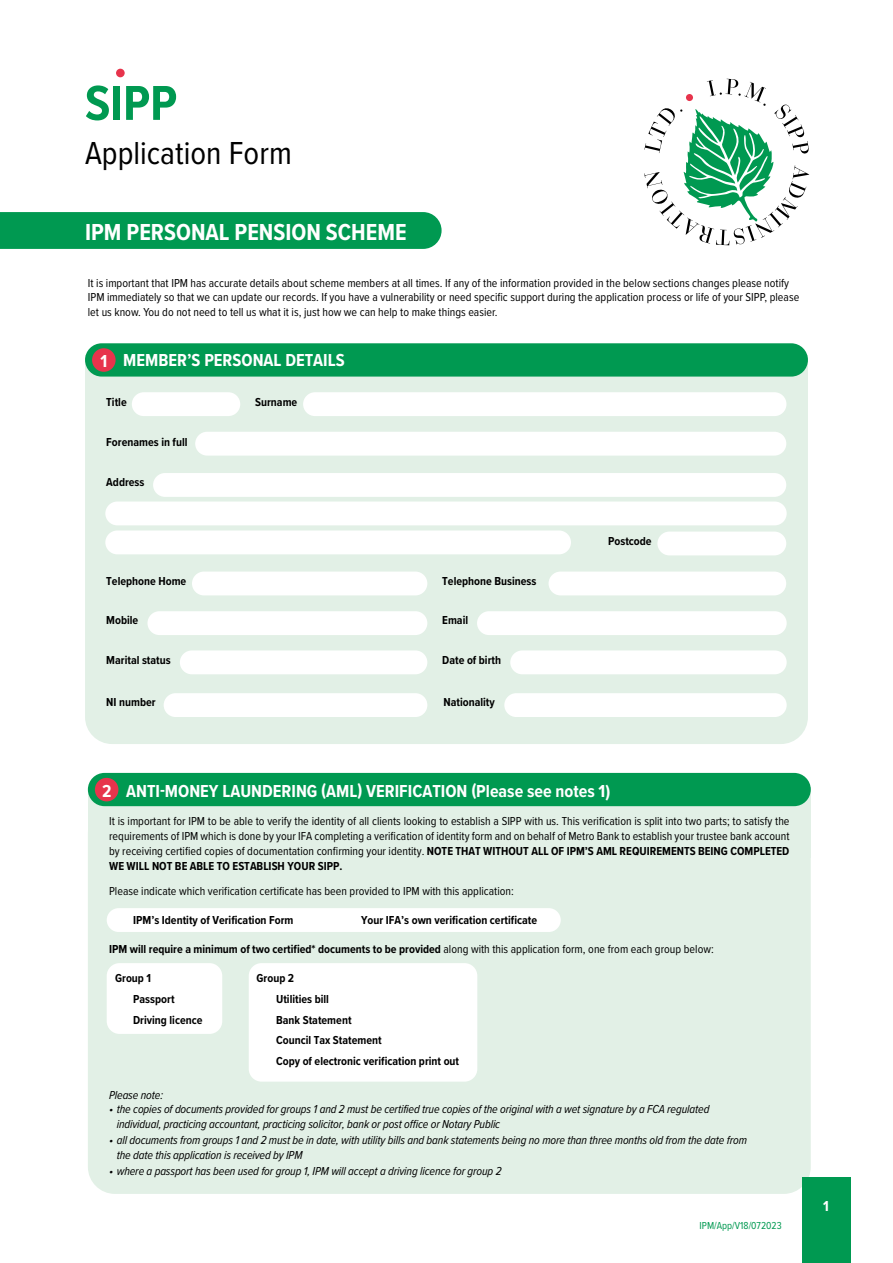
<style>
.page{position:relative;width:893px;height:1263px;background:#fff}
.page>*{position:absolute;margin:0;border:0;box-sizing:border-box;transform-origin:0 0}
.t1{font:700 50.7px "Proxima Nova Cond";color:#009951}
.t2{font:33px "Proxima Nova Cond";color:#000}
.t3{font:700 24px "Proxima Nova Cond";color:#fff}
.t4{font:700 18px "Proxima Nova Cond";color:#fff}
.t5{font:700 15px "Proxima Nova Cond";color:#fff}
.t6{font:12px/15px "Proxima Nova Cond";color:#000;text-align:justify}
.t7{font:italic 12px/14.4px "Proxima Nova Cond";letter-spacing:-.01em;color:#000}
.t8{font:700 12px/20.7px "Proxima Nova Cond";color:#000}
.t9{font:10.5px "Proxima Nova Cond";color:#009951}
.s1{font-weight:700}
.s2{font-weight:400}
</style>
<div class="page">
<div style="left:88px;top:806px;width:723px;height:388px;background:#e2f0e6;border-radius:27px"></div>
<div style="left:88px;top:787px;width:723px;height:71px;background:#e2f0e6"></div>
<div style="left:88px;top:773px;width:723px;height:33px;background:#009951;border-radius:17px"></div>
<div style="left:95px;top:778px;width:23px;height:23px;background:#e7344c;border-radius:50%"></div>
<div style="left:107px;top:908px;width:454px;height:24px;background:#fff;border-radius:12px"></div>
<div style="left:107px;top:963px;width:115px;height:71px;background:#fff;border-radius:13px"></div>
<div style="left:249px;top:963px;width:228px;height:119px;background:#fff;border-radius:13px"></div>
<svg style="left:644px;top:79px;width:165px;height:166px"></svg>
<div style="left:116px;top:69px;width:9px;height:8px;background:#e7344c;border-radius:50%"></div>
<div style="left:0;top:212px;width:442px;height:37px;background:#009951"></div>
<div style="left:85px;top:376px;width:723px;height:368px;background:#e2f0e6;border-radius:27px"></div>
<div style="left:85px;top:356px;width:723px;height:77px;background:#e2f0e6"></div>
<div style="left:85px;top:343px;width:723px;height:34px;background:#009951;border-radius:17px"></div>
<div style="left:195px;top:432px;width:591px;height:24px;background:#fff;border-radius:12px"></div>
<div style="left:153px;top:473px;width:633px;height:24px;background:#fff;border-radius:12px"></div>
<div style="left:105px;top:501px;width:682px;height:24px;background:#fff;border-radius:12px"></div>
<div style="left:105px;top:530px;width:466px;height:24px;background:#fff;border-radius:12px"></div>
<div style="left:192px;top:571px;width:235px;height:24px;background:#fff;border-radius:12px"></div>
<div style="left:657px;top:532px;width:129px;height:23px;background:#fff;border-radius:12px"></div>
<div style="left:92px;top:348px;width:24px;height:24px;background:#e7344c;border-radius:50%"></div>
<div style="left:132px;top:392px;width:108px;height:24px;background:#fff;border-radius:12px"></div>
<div style="left:303px;top:392px;width:483px;height:24px;background:#fff;border-radius:12px"></div>
<div style="left:549px;top:571px;width:237px;height:24px;background:#fff;border-radius:12px"></div>
<div style="left:147px;top:611px;width:280px;height:24px;background:#fff;border-radius:12px"></div>
<div style="left:180px;top:650px;width:247px;height:24px;background:#fff;border-radius:12px"></div>
<div style="left:164px;top:693px;width:263px;height:24px;background:#fff;border-radius:12px"></div>
<div style="left:504px;top:693px;width:283px;height:24px;background:#fff;border-radius:12px"></div>
<div style="left:510px;top:650px;width:277px;height:24px;background:#fff;border-radius:12px"></div>
<div style="left:477px;top:611px;width:310px;height:24px;background:#fff;border-radius:12px"></div>
<div style="left:802px;top:1178px;width:48px;height:85px;background:#009951"></div>
<h1 class="t1" style="left:85px;top:66px;width:94px">SIPP</h1>
<h2 class="t2" style="left:85px;top:129px;width:208px">Application Form</h2>
<h3 class="t3" style="left:85px;top:214px;width:323px">IPM PERSONAL PENSION SCHEME</h3>
<p class="t6" style="left:88px;top:275px;width:713px;line-height:14.4px;text-align:left">It is important that IPM has accurate details about scheme members at all times. If any of the information provided in the below sections changes please notify<br>IPM immediately so that we can update our records. If you have a vulnerability or need specific support during the application process or life of your SIPP, please let us know. You do not need to tell us what it is, just how we can help to make things easier.</p>
<h3 class="t4" style="left:123px;top:347px;width:223px">MEMBER’S PERSONAL DETAILS</h3>
<p class="t8" style="left:106px;top:392px;width:22px">Title</p>
<p class="t8" style="left:255px;top:392px;width:44px">Surname</p>
<p class="t8" style="left:106px;top:432px;width:83px">Forenames in full</p>
<p class="t8" style="left:106px;top:471px;width:40px">Address</p>
<h3 class="t4" style="left:100px;top:348px;width:8px">1</h3>
<p class="t8" style="left:106px;top:570px;width:82px">Telephone Home</p>
<p class="t8" style="left:442px;top:570px;width:96px">Telephone Business</p>
<p class="t8" style="left:106px;top:610px;width:34px">Mobile</p>
<p class="t8" style="left:442px;top:610px;width:27px">Email</p>
<p class="t8" style="left:106px;top:650px;width:66px">Marital status</p>
<p class="t8" style="left:442px;top:650px;width:60px">Date of birth</p>
<p class="t8" style="left:106px;top:691px;width:51px">NI number</p>
<p class="t8" style="left:443px;top:691px;width:53px">Nationality</p>
<p class="t8" style="left:608px;top:530px;width:45px">Postcode</p>
<h3 class="t4" style="left:102px;top:777px;width:510px">2 ANTI-MONEY LAUNDERING (AML) VERIFICATION (Please see notes 1)</h3>
<p class="t6" style="left:109px;top:812px;width:682px">It is important for IPM to be able to verify the identity of all clients looking to establish a SIPP with us. This verification is split into two parts; to satisfy the requirements of IPM which is done by your IFA completing a verification of identity form and on behalf of Metro Bank to establish your trustee bank account by receiving certified copies of documentation confirming your identity. <span class="s1">NOTE THAT WITHOUT ALL OF IPM’S AML REQUIREMENTS BEING COMPLETED WE WILL NOT BE ABLE TO ESTABLISH YOUR SIPP.</span></p>
<p class="t6" style="left:109px;top:882px;width:406px">Please indicate which verification certificate has been provided to IPM with this application:</p>
<p class="t8" style="left:133px;top:909px;width:162px">IPM’s Identity of Verification Form</p>
<p class="t8" style="left:361px;top:909px;width:178px">Your IFA’s own verification certificate</p>
<p class="t8" style="left:109px;top:938px;width:606px">IPM will require a minimum of two certified* documents to be provided <span class="s2">along with this application form, one from each group below:</span></p>
<p class="t8" style="left:133px;top:968px;width:71px;text-indent:-18px">Group 1<br>Passport<br>Driving licence</p>
<p class="t8" style="left:276px;top:967px;width:185px;text-indent:-20px">Group 2<br>Utilities bill<br>Bank Statement<br>Council Tax Statement<br>Copy of electronic verification print out</p>
<p class="t7" style="left:109px;top:1087px;width:55px">Please note:</p>
<p class="t7" style="left:117px;top:1101px;width:594px;text-indent:-8px">• the copies of documents provided for groups 1 and 2 must be certified true copies of the original with a wet signature by a FCA regulated individual, practicing accountant, practicing solicitor, bank or post office or Notary Public</p>
<p class="t7" style="left:117px;top:1132px;width:632px;text-indent:-8px">• all documents from groups 1 and 2 must be in date, with utility bills and bank statements being no more than three months old from the date from the date this application is received by IPM</p>
<p class="t7" style="left:109px;top:1163px;width:394px">• where a passport has been used for group 1, IPM will accept a driving licence for group 2</p>
<p class="t9" style="left:700px;top:1217px;width:84px">IPM/App/V18/072023</p>
<p class="t5" style="left:823px;top:1194px;width:7px">1</p>
</div>
